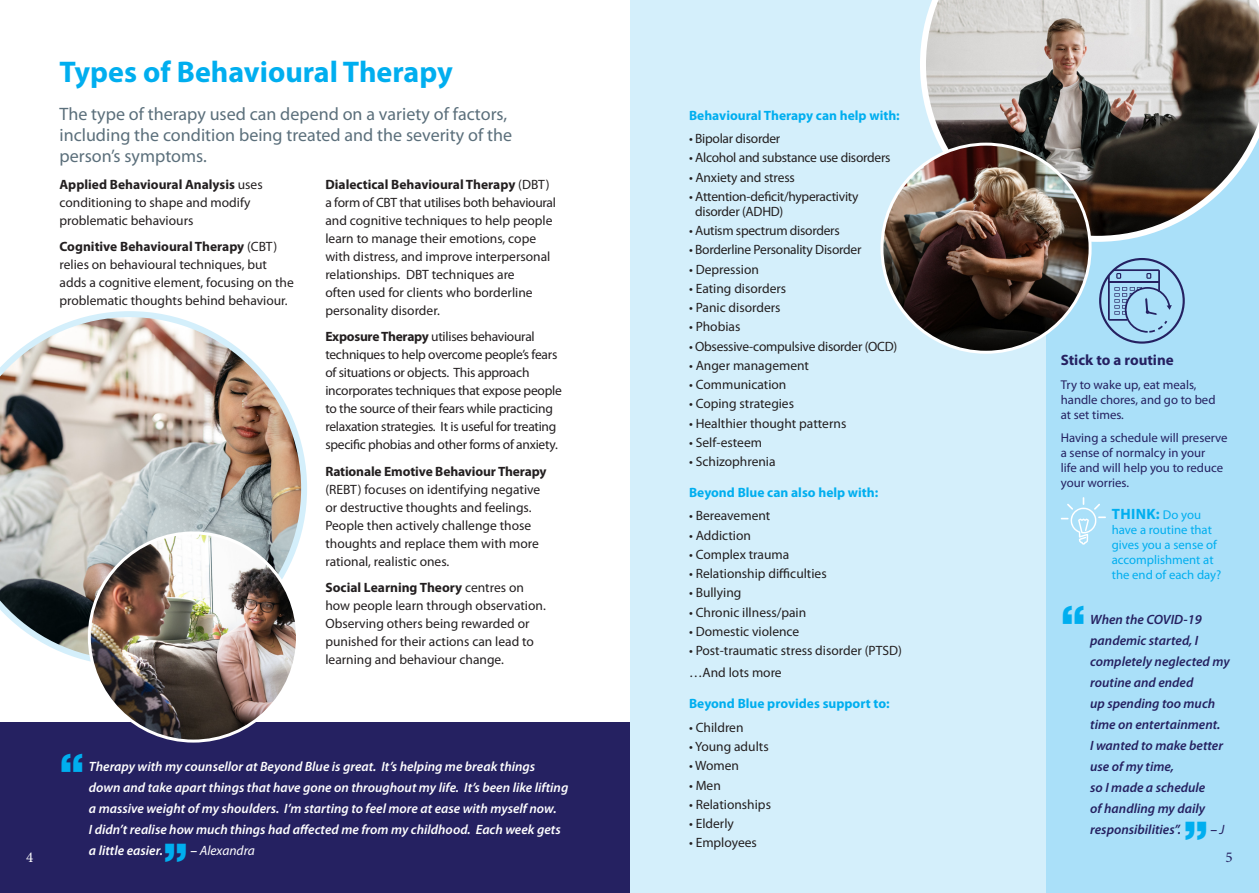
<style>
.page{position:relative;width:1259px;height:893px;background:#fff}
.page>*{position:absolute;margin:0;border:0;box-sizing:border-box;transform-origin:0 0}
.Text_9pt{font:900 48px "Helvetica Neue";color:#00aeef}
.Subhead_Cyan{font:700 30px "Myriad Pro";color:#00aeef}
.Text_Grey_12pt{font:18px/21px "Myriad Pro";color:#5b6f7b}
.Tip_Heading{font:700 15px "Myriad Pro";color:#252161}
.Think{font:700 15px "Myriad Pro";letter-spacing:.02em;color:#00aeef}
.t1{font:15px "Minion Pro";color:#fff}
.t2{font:15px "Minion Pro";color:#252161}
.Text_9pt-2{font:13.5px/18px "Myriad Pro";color:#231f20}
.Text_9pt-3{font:13.5px/18px "Myriad Pro";letter-spacing:-.02em;color:#231f20}
.Text_9pt-4{font:italic 600 13.5px/21px "Myriad Pro";color:#fff}
.Text_9pt-5{font:italic 600 13.5px/21px "Myriad Pro";color:#252161}
.Text_9pt-6{font:700 13.5px "Myriad Pro";color:#00aeef}
.Text_9pt-7{font:italic 13.5px "Myriad Pro";color:#fff}
.Tip_Text{font:12.75px/15px "Myriad Pro";color:#252161}
.Think-2{font:12.75px/15px "Myriad Pro";color:#00aeef}
.s1{font-weight:700}
.s2{font-weight:400;font-size:12.75px}
.s3{font-weight:400}
.s4{font-weight:600}
</style>
<div class="page">
<div style="left:630px;top:0;width:629px;height:893px;background:#d4effb"></div>
<div style="left:1046px;top:0;width:213px;height:893px;background:#aae0f9"></div>
<div style="left:1099px;top:258px;width:85px;height:86px;border:2px solid #252161;border-radius:50%"></div>
<svg style="left:1108px;top:269px;width:63px;height:64px"></svg>
<div style="left:0;top:723px;width:629px;height:170px;background:#252161"></div>
<svg style="left:1060px;top:497px;width:46px;height:48px"></svg>
<img style="left:0;top:311px;width:307px;height:351px">
<img style="left:89px;top:533px;width:208px;height:208px;border-radius:104px">
<svg style="left:920px;top:0;width:339px;height:242px"></svg>
<img style="left:882px;top:144px;width:208px;height:208px;border-radius:104px">
<p class="Subhead_Cyan" style="left:60px;top:52px;width:395px">Types of Behavioural Therapy</p>
<p class="Text_Grey_12pt" style="left:60px;top:103px;width:454px">The type of therapy used can depend on a variety of factors, including the condition being treated and the severity of the person’s symptoms.</p>
<p class="Text_9pt-2" style="left:60px;top:175px;width:205px"><span class="s1">Applied Behavioural Analysis</span> uses conditioning to shape and modify problematic behaviours</p>
<p class="Text_9pt-2" style="left:60px;top:237px;width:236px"><span class="s1">Cognitive Behavioural Therapy</span> (CBT) relies on behavioural techniques, but adds a cognitive element, focusing on the problematic thoughts behind behaviour.</p>
<p class="Text_9pt-6" style="left:689px;top:106px;width:212px">Behavioural Therapy can help with:</p>
<p class="Text_9pt-3" style="left:689px;top:129px;width:93px">• Bipolar disorder</p>
<p class="Text_9pt-3" style="left:689px;top:149px;width:203px">• Alcohol and substance use disorders</p>
<p class="Text_9pt-2" style="left:689px;top:168px;width:107px">• Anxiety and stress</p>
<p class="Text_9pt-3" style="left:695px;top:189px;width:165px;line-height:15px;text-indent:-6px">• Attention-deficit/hyperactivity disorder (ADHD)</p>
<p class="Text_9pt-3" style="left:689px;top:221px;width:152px">• Autism spectrum disorders</p>
<p class="Text_9pt-3" style="left:689px;top:241px;width:174px">• Borderline Personality Disorder</p>
<p class="Text_9pt-2" style="left:689px;top:260px;width:71px">• Depression</p>
<p class="Text_9pt-2" style="left:689px;top:279px;width:99px">• Eating disorders</p>
<p class="Text_9pt-2" style="left:689px;top:298px;width:93px">• Panic disorders</p>
<p class="Text_9pt-2" style="left:689px;top:318px;width:53px">• Phobias</p>
<p class="Text_9pt-3" style="left:689px;top:337px;width:210px">• Obsessive-compulsive disorder (OCD)</p>
<p class="Text_9pt-2" style="left:689px;top:356px;width:121px">• Anger management</p>
<p class="Text_9pt-2" style="left:689px;top:375px;width:99px">• Communication</p>
<p class="Text_9pt-2" style="left:689px;top:395px;width:107px">• Coping strategies</p>
<p class="Text_9pt-2" style="left:689px;top:414px;width:159px">• Healthier thought patterns</p>
<p class="Text_9pt-2" style="left:689px;top:433px;width:74px">• Self-esteem</p>
<p class="Text_9pt-2" style="left:689px;top:452px;width:88px">• Schizophrenia</p>
<p class="Text_9pt-6" style="left:689px;top:484px;width:191px">Beyond Blue can also help with:</p>
<p class="Text_9pt-2" style="left:689px;top:507px;width:83px">• Bereavement</p>
<p class="Text_9pt-2" style="left:689px;top:526px;width:63px">• Addiction</p>
<p class="Text_9pt-2" style="left:689px;top:545px;width:102px">• Complex trauma</p>
<p class="Text_9pt-2" style="left:689px;top:564px;width:139px">• Relationship difficulties</p>
<p class="Text_9pt-2" style="left:689px;top:584px;width:54px">• Bullying</p>
<p class="Text_9pt-2" style="left:689px;top:603px;width:119px">• Chronic illness/pain</p>
<p class="Text_9pt-2" style="left:689px;top:622px;width:112px">• Domestic violence</p>
<p class="Text_9pt-2" style="left:689px;top:641px;width:214px">• Post-traumatic stress disorder (PTSD)</p>
<p class="Text_9pt-2" style="left:689px;top:664px;width:94px">…And lots more</p>
<p class="Text_9pt-6" style="left:689px;top:695px;width:202px">Beyond Blue provides support to:</p>
<p class="Text_9pt-2" style="left:689px;top:718px;width:56px">• Children</p>
<p class="Text_9pt-2" style="left:689px;top:737px;width:81px">• Young adults</p>
<p class="Text_9pt-2" style="left:689px;top:756px;width:52px">• Women</p>
<p class="Text_9pt-2" style="left:689px;top:776px;width:33px">• Men</p>
<p class="Text_9pt-2" style="left:689px;top:795px;width:83px">• Relationships</p>
<p class="Text_9pt-2" style="left:689px;top:814px;width:46px">• Elderly</p>
<p class="Text_9pt-2" style="left:689px;top:833px;width:69px">• Employees</p>
<p class="Text_9pt-2" style="left:325px;top:175px;width:232px"><span class="s1">Dialectical Behavioural Therapy</span> (DBT) a form of CBT that utilises both behavioural and cognitive techniques to help people learn to manage their emotions, cope with distress, and improve interpersonal relationships. DBT techniques are<br>often used for clients who borderline personality disorder.</p>
<p class="Text_9pt-3" style="left:325px;top:327px;width:238px"><span class="s1">Exposure Therapy</span> utilises behavioural techniques to help overcome people’s fears of situations or objects. This approach incorporates techniques that expose people to the source of their fears while practicing relaxation strategies. It is useful for treating specific phobias and other forms of anxiety.</p>
<p class="Text_9pt-2" style="left:325px;top:462px;width:223px"><span class="s1">Rationale Emotive Behaviour Therapy </span>(REBT) focuses on identifying negative or destructive thoughts and feelings.<br>People then actively challenge those thoughts and replace them with more rational, realistic ones.</p>
<p class="Text_9pt-2" style="left:325px;top:578px;width:222px"><span class="s1">Social Learning Theory</span> centres on how people learn through observation.<br>Observing others being rewarded or punished for their actions can lead to learning and behaviour change.</p>
<p class="Tip_Heading" style="left:1060px;top:350px;width:114px">Stick to a routine</p>
<p class="Tip_Text" style="left:1060px;top:377px;width:156px">Try to wake up, eat meals, handle chores, and go to bed at set times.</p>
<p class="Tip_Text" style="left:1060px;top:430px;width:168px">Having a schedule will preserve a sense of normalcy in your<br>life and will help you to reduce your worries.</p>
<p class="Think" style="left:1112px;top:504px;width:91px">THINK: <span class="s2">Do you</span></p>
<p class="Think-2" style="left:1111px;top:522px;width:111px">have a routine that gives you a sense of accomplishment at the end of each day?</p>
<p class="Text_9pt" style="left:1060px;top:594px;width:26px">“</p>
<p class="Text_9pt-5" style="left:1090px;top:608px;width:141px">When the COVID-19 pandemic started, I completely neglected my routine and ended<br>up spending too much time on entertainment.<br>I wanted to make better use of my time,<br>so I made a schedule<br>of handling my daily responsibilities”.</p>
<p class="Text_9pt" style="left:60px;top:742px;width:26px">“</p>
<p class="Text_9pt-4" style="left:89px;top:756px;width:481px">Therapy with my counsellor at Beyond Blue is great. It’s helping me break things down and take apart things that have gone on throughout my life. It’s been like lifting a massive weight of my shoulders. I’m starting to feel more at ease with myself now.<br>I didn’t realise how much things had affected me from my childhood. Each week gets a little easier.</p>
<p class="Text_9pt" style="left:1183px;top:810px;width:26px">”</p>
<p class="Text_9pt-5" style="left:1210px;top:818px;width:16px">– <span class="s3">J</span></p>
<p class="Text_9pt" style="left:163px;top:832px;width:26px">”</p>
<p class="Text_9pt-7" style="left:190px;top:842px;width:66px"><span class="s4">–</span> Alexandra</p>
<p class="t1" style="left:26px;top:847px;width:9px">4</p>
<p class="t2" style="left:1225px;top:847px;width:9px">5</p>
</div>
